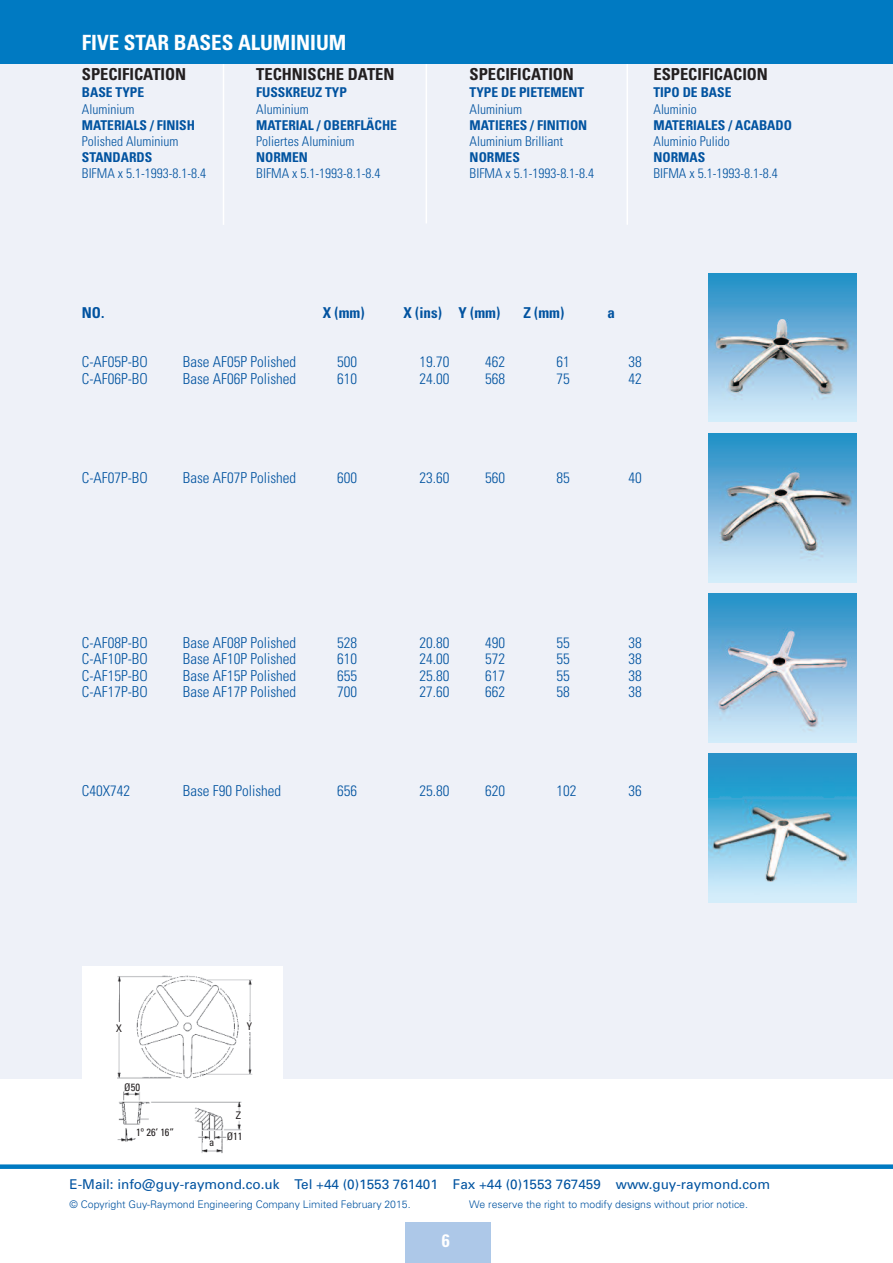
<style>
.page{position:relative;width:893px;height:1263px;background:#fff}
.page>*{position:absolute;margin:0;border:0;box-sizing:border-box;transform-origin:0 0}
.t1{font:700 condensed 21px "Univers";color:#fff}
.t2{font:700 condensed 18px "Univers";color:#fff}
.t3{font:700 condensed 16.5px "Univers";color:#231f20}
.t4{font:300 condensed 15px "Univers";color:#0153a0}
.t5{font:700 condensed 15px "Univers";color:#0153a0}
.t6{font:300 condensed 13.5px "Univers";color:#0153a0}
.t7{font:700 condensed 13.5px "Univers";color:#0153a0}
.t8{font:13.5px "Univers";color:#0153a0}
.t9{font:300 10.5px "Univers";color:#0153a0}
.t10{font:condensed 10.5px "Univers";color:#231f20}
</style>
<div class="page">
<div style="left:0;top:59px;width:893px;height:1020px;background:#eef1f8"></div>
<hr style="left:627px;top:62px;width:1px;height:163px;background:#fff">
<hr style="left:426px;top:63px;width:1px;height:160px;background:#fff">
<hr style="left:223px;top:63px;width:1px;height:162px;background:#fff">
<div style="left:0;top:0;width:893px;height:64px;background:#007ac2"></div>
<div style="left:0;top:1164px;width:893px;height:5px;background:#007ac2"></div>
<img style="left:708px;top:754px;width:149px;height:148px">
<img style="left:708px;top:273px;width:149px;height:149px">
<img style="left:708px;top:433px;width:149px;height:149px">
<img style="left:708px;top:593px;width:149px;height:149px">
<div style="left:82px;top:967px;width:201px;height:115px;background:#fff"></div>
<img style="left:117px;top:975px;width:136px;height:104px">
<img style="left:117px;top:1091px;width:125px;height:62px">
<div style="left:405px;top:1222px;width:85px;height:41px;background:#adc8e8"></div>
<p class="t1" style="left:82px;top:35px;width:266px">FIVE STAR BASES ALUMINIUM</p>
<p class="t3" style="left:82px;top:68px;width:106px">SPECIFICATION</p>
<p class="t3" style="left:256px;top:68px;width:140px">TECHNISCHE DATEN</p>
<p class="t3" style="left:470px;top:68px;width:106px">SPECIFICATION</p>
<p class="t3" style="left:653px;top:68px;width:116px">ESPECIFICACION</p>
<p class="t7" style="left:82px;top:88px;width:64px">BASE TYPE</p>
<p class="t7" style="left:256px;top:88px;width:92px">FUSSKREUZ TYP</p>
<p class="t7" style="left:470px;top:88px;width:116px">TYPE DE PIETEMENT</p>
<p class="t7" style="left:653px;top:88px;width:79px">TIPO DE BASE</p>
<p class="t6" style="left:82px;top:104px;width:54px">Aluminium</p>
<p class="t6" style="left:256px;top:104px;width:54px">Aluminium</p>
<p class="t6" style="left:470px;top:104px;width:54px">Aluminium</p>
<p class="t6" style="left:653px;top:104px;width:45px">Aluminio</p>
<p class="t7" style="left:82px;top:120px;width:115px">MATERIALS / FINISH</p>
<p class="t7" style="left:256px;top:120px;width:142px">MATERIAL / OBERFLÄCHE</p>
<p class="t7" style="left:470px;top:120px;width:119px">MATIERES / FINITION</p>
<p class="t7" style="left:653px;top:120px;width:140px">MATERIALES / ACABADO</p>
<p class="t6" style="left:82px;top:136px;width:98px">Polished Aluminium</p>
<p class="t6" style="left:256px;top:136px;width:100px">Poliertes Aluminium</p>
<p class="t6" style="left:470px;top:136px;width:95px">Aluminium Brilliant</p>
<p class="t6" style="left:653px;top:136px;width:78px">Aluminio Pulido</p>
<p class="t7" style="left:82px;top:152px;width:72px">STANDARDS</p>
<p class="t7" style="left:256px;top:152px;width:53px">NORMEN</p>
<p class="t7" style="left:470px;top:152px;width:52px">NORMES</p>
<p class="t7" style="left:653px;top:152px;width:53px">NORMAS</p>
<p class="t6" style="left:82px;top:169px;width:126px">BIFMA x 5.1-1993-8.1-8.4</p>
<p class="t6" style="left:256px;top:169px;width:126px">BIFMA x 5.1-1993-8.1-8.4</p>
<p class="t6" style="left:470px;top:169px;width:126px">BIFMA x 5.1-1993-8.1-8.4</p>
<p class="t6" style="left:653px;top:169px;width:126px">BIFMA x 5.1-1993-8.1-8.4</p>
<p class="t5" style="left:82px;top:307px;width:24px">NO.</p>
<p class="t5" style="left:323px;top:307px;width:43px">X (mm)</p>
<p class="t5" style="left:404px;top:307px;width:98px">X (ins) Y (mm)</p>
<p class="t5" style="left:523px;top:307px;width:42px">Z (mm)</p>
<p class="t5" style="left:608px;top:307px;width:9px">a</p>
<p class="t4" style="left:82px;top:356px;width:67px">C-AF05P-BO</p>
<p class="t4" style="left:183px;top:356px;width:115px">Base AF05P Polished</p>
<p class="t4" style="left:337px;top:356px;width:21px">500</p>
<p class="t4" style="left:419px;top:356px;width:31px">19.70</p>
<p class="t4" style="left:485px;top:356px;width:21px">462</p>
<p class="t4" style="left:557px;top:356px;width:15px">61</p>
<p class="t4" style="left:628px;top:356px;width:15px">38</p>
<p class="t4" style="left:82px;top:373px;width:67px">C-AF06P-BO</p>
<p class="t4" style="left:183px;top:373px;width:115px">Base AF06P Polished</p>
<p class="t4" style="left:337px;top:373px;width:21px">610</p>
<p class="t4" style="left:419px;top:373px;width:31px">24.00</p>
<p class="t4" style="left:485px;top:373px;width:21px">568</p>
<p class="t4" style="left:557px;top:373px;width:15px">75</p>
<p class="t4" style="left:628px;top:373px;width:15px">42</p>
<p class="t4" style="left:82px;top:472px;width:67px">C-AF07P-BO</p>
<p class="t4" style="left:183px;top:472px;width:115px">Base AF07P Polished</p>
<p class="t4" style="left:337px;top:472px;width:21px">600</p>
<p class="t4" style="left:419px;top:472px;width:31px">23.60</p>
<p class="t4" style="left:485px;top:472px;width:21px">560</p>
<p class="t4" style="left:557px;top:472px;width:15px">85</p>
<p class="t4" style="left:628px;top:472px;width:15px">40</p>
<p class="t4" style="left:82px;top:637px;width:67px">C-AF08P-BO</p>
<p class="t4" style="left:183px;top:637px;width:115px">Base AF08P Polished</p>
<p class="t4" style="left:337px;top:637px;width:21px">528</p>
<p class="t4" style="left:419px;top:637px;width:31px">20.80</p>
<p class="t4" style="left:485px;top:637px;width:21px">490</p>
<p class="t4" style="left:557px;top:637px;width:15px">55</p>
<p class="t4" style="left:628px;top:637px;width:15px">38</p>
<p class="t4" style="left:82px;top:653px;width:67px">C-AF10P-BO</p>
<p class="t4" style="left:183px;top:653px;width:115px">Base AF10P Polished</p>
<p class="t4" style="left:337px;top:653px;width:21px">610</p>
<p class="t4" style="left:419px;top:653px;width:31px">24.00</p>
<p class="t4" style="left:485px;top:653px;width:21px">572</p>
<p class="t4" style="left:557px;top:653px;width:15px">55</p>
<p class="t4" style="left:628px;top:653px;width:15px">38</p>
<p class="t4" style="left:82px;top:670px;width:67px">C-AF15P-BO</p>
<p class="t4" style="left:183px;top:670px;width:115px">Base AF15P Polished</p>
<p class="t4" style="left:337px;top:670px;width:21px">655</p>
<p class="t4" style="left:419px;top:670px;width:31px">25.80</p>
<p class="t4" style="left:485px;top:670px;width:21px">617</p>
<p class="t4" style="left:557px;top:670px;width:15px">55</p>
<p class="t4" style="left:628px;top:670px;width:15px">38</p>
<p class="t4" style="left:82px;top:686px;width:67px">C-AF17P-BO</p>
<p class="t4" style="left:183px;top:686px;width:115px">Base AF17P Polished</p>
<p class="t4" style="left:337px;top:686px;width:21px">700</p>
<p class="t4" style="left:419px;top:686px;width:31px">27.60</p>
<p class="t4" style="left:485px;top:686px;width:21px">662</p>
<p class="t4" style="left:557px;top:686px;width:15px">58</p>
<p class="t4" style="left:628px;top:686px;width:15px">38</p>
<p class="t4" style="left:82px;top:785px;width:50px">C40X742</p>
<p class="t4" style="left:183px;top:785px;width:100px">Base F90 Polished</p>
<p class="t4" style="left:337px;top:785px;width:21px">656</p>
<p class="t4" style="left:419px;top:785px;width:31px">25.80</p>
<p class="t4" style="left:485px;top:785px;width:21px">620</p>
<p class="t4" style="left:557px;top:785px;width:21px">102</p>
<p class="t4" style="left:628px;top:785px;width:15px">36</p>
<p class="t10" style="left:116px;top:1024px;width:7px">X</p>
<p class="t10" style="left:124px;top:1084px;width:17px">Ø50</p>
<p class="t10" style="left:136px;top:1128px;width:40px">1º 26’ 16”</p>
<p class="t10" style="left:247px;top:1023px;width:7px">Y</p>
<p class="t10" style="left:209px;top:1139px;width:7px">a</p>
<p class="t10" style="left:236px;top:1111px;width:7px">Z</p>
<p class="t10" style="left:227px;top:1132px;width:17px">Ø11</p>
<p class="t8" style="left:70px;top:1179px;width:702px">E-Mail: info@guy-raymond.co.uk Tel +44 (0)1553 761401 Fax +44 (0)1553 767459 www.guy-raymond.com</p>
<p class="t9" style="left:70px;top:1201px;width:343px">© Copyright Guy-Raymond Engineering Company Limited February 2015.</p>
<p class="t9" style="left:469px;top:1201px;width:280px">We reserve the right to modify designs without prior notice.</p>
<p class="t2" style="left:442px;top:1234px;width:9px">6</p>
</div>
